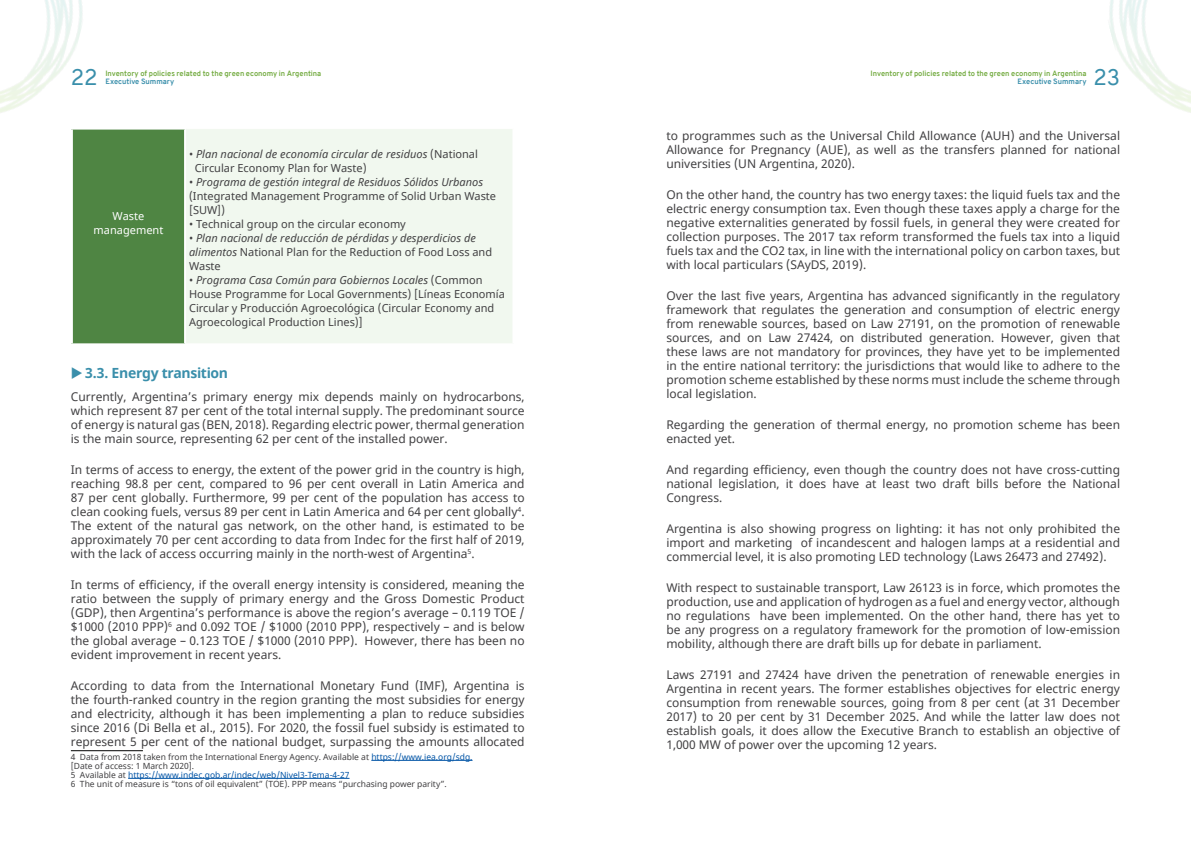
<style>
.page{position:relative;width:1191px;height:842px;background:#fff}
.page>*{position:absolute;margin:0;border:0;box-sizing:border-box;transform-origin:0 0}
.t1{font:22px "Overpass";color:#3a8fab}
.t2{font:700 14px "Noto Sans";letter-spacing:-.025em;color:#3a8fab}
.t3{font:12px/14px "Noto Sans";color:#414042;text-align:justify}
.t4{font:11px/14px "Noto Sans";color:#414042}
.t5{font:italic 11px/14px "Noto Sans";color:#414042}
.t6{font:11px/14px "Noto Sans";color:#fff;text-align:center}
.t7{font:8.5px/9px "Noto Sans";color:#414042}
.t8{font:700 7.5px "Overpass";color:#75ac43}
.t9{font:700 7.5px "Overpass";color:#3a8fab}
.s1{font-style:normal}
.s2{font-style:italic}
.s3{color:#0054a6}
</style>
<div class="page">
<img style="left:1109px;top:0;width:82px;height:113px">
<img style="left:0;top:0;width:83px;height:113px">
<div style="left:72px;top:129px;width:113px;height:215px;background:#4f8543"></div>
<div style="left:185px;top:129px;width:328px;height:215px;background:#f1f8ef"></div>
<hr style="left:512px;top:129px;width:2px;height:214px;background:#fff">
<hr style="left:185px;top:343px;width:329px;height:2px;background:#fff">
<hr style="left:71px;top:130px;width:2px;height:213px;background:#fff">
<hr style="left:184px;top:130px;width:2px;height:213px;background:#fff">
<hr style="left:71px;top:343px;width:114px;height:2px;background:#fff">
<hr style="left:71px;top:128px;width:115px;height:2px;background:#fff">
<hr style="left:71px;top:750px;width:72px;height:1px;background:#000">
<hr style="left:371px;top:760px;width:101px;height:1px;background:#0054a6">
<hr style="left:128px;top:778px;width:221px;height:1px;background:#0054a6">
<h1 class="t1" style="left:71px;top:62px;width:28px">22</h1>
<h1 class="t1" style="left:1093px;top:62px;width:28px">23</h1>
<p class="t8" style="left:105px;top:68px;width:217px">Inventory of policies related to the green economy in Argentina</p>
<p class="t9" style="left:105px;top:76px;width:70px">Executive Summary</p>
<p class="t8" style="left:870px;top:68px;width:217px">Inventory of policies related to the green economy in Argentina</p>
<p class="t9" style="left:1017px;top:76px;width:70px">Executive Summary</p>
<p class="t5" style="left:195px;top:147px;width:285px;text-indent:-6px"><span class="s1">•</span> Plan nacional de economía circular de residuos <span class="s1">(National<br>Circular Economy Plan for Waste)</span></p>
<p class="t4" style="left:189px;top:176px;width:308px">• <span class="s2">Programa de gestión integral de Residuos Sólidos Urbanos </span>(Integrated Management Programme of Solid Urban Waste [SUW])</p>
<p class="t4" style="left:189px;top:218px;width:218px">• Technical group on the circular economy</p>
<p class="t5" style="left:189px;top:231px;width:305px"><span class="s1">•</span> Plan nacional de reducción de pérdidas y desperdicios de alimentos <span class="s1">National Plan for the Reduction of Food Loss and<br>Waste</span></p>
<p class="t4" style="left:189px;top:274px;width:317px">• <span class="s2">Programa Casa Común para Gobiernos Locales</span> (Common House Programme for Local Governments) [Líneas Economía Circular y Producción Agroecológica (Circular Economy and Agroecological Production Lines)]</p>
<p class="t2" style="left:85px;top:363px;width:145px">3.3. Energy transition</p>
<p class="t3" style="left:71px;top:390px;width:455px">Currently, Argentina’s primary energy mix depends mainly on hydrocarbons, which represent 87 per cent of the total internal supply. The predominant source of energy is natural gas (BEN, 2018). Regarding electric power, thermal generation is the main source, representing 62 per cent of the installed power.</p>
<p class="t3" style="left:71px;top:463px;width:455px">In terms of access to energy, the extent of the power grid in the country is high, reaching 98.8 per cent, compared to 96 per cent overall in Latin America and 87 per cent globally. Furthermore, 99 per cent of the population has access to clean cooking fuels, versus 89 per cent in Latin America and 64 per cent globally<sup>4</sup>.<br>The extent of the natural gas network, on the other hand, is estimated to be approximately 70 per cent according to data from Indec for the first half of 2019, with the lack of access occurring mainly in the north-west of Argentina<sup>5</sup>.</p>
<p class="t3" style="left:71px;top:578px;width:455px">In terms of efficiency, if the overall energy intensity is considered, meaning the ratio between the supply of primary energy and the Gross Domestic Product (GDP), then Argentina’s performance is above the region’s average – 0.119 TOE / $1000 (2010 PPP)<sup>6</sup> and 0.092 TOE / $1000 (2010 PPP), respectively – and is below the global average – 0.123 TOE / $1000 (2010 PPP). However, there has been no evident improvement in recent years.</p>
<p class="t3" style="left:71px;top:679px;width:455px">According to data from the International Monetary Fund (IMF), Argentina is the fourth-ranked country in the region granting the most subsidies for energy and electricity, although it has been implementing a plan to reduce subsidies since 2016 (Di Bella et al., 2015). For 2020, the fossil fuel subsidy is estimated to represent 5 per cent of the national budget, surpassing the amounts allocated</p>
<p class="t7" style="left:71px;top:752px;width:403px">4 Data from 2018 taken from the International Energy Agency. Available at <span class="s3">https://www.iea.org/sdg. </span>[Date of access: 1 March 2020].<br>5 Available at <span class="s3">https://www.indec.gob.ar/indec/web/Nivel3-Tema-4-27<br></span>6 The unit of measure is “tons of oil equivalent” (TOE). PPP means “purchasing power parity”.</p>
<p class="t6" style="left:94px;top:209px;width:71px">Waste management</p>
<p class="t3" style="left:666px;top:129px;width:455px">to programmes such as the Universal Child Allowance (AUH) and the Universal Allowance for Pregnancy (AUE), as well as the transfers planned for national universities (UN Argentina, 2020).</p>
<p class="t3" style="left:666px;top:188px;width:455px">On the other hand, the country has two energy taxes: the liquid fuels tax and the electric energy consumption tax. Even though these taxes apply a charge for the negative externalities generated by fossil fuels, in general they were created for collection purposes. The 2017 tax reform transformed the fuels tax into a liquid fuels tax and the CO2 tax, in line with the international policy on carbon taxes, but with local particulars (SAyDS, 2019).</p>
<p class="t3" style="left:666px;top:289px;width:455px">Over the last five years, Argentina has advanced significantly in the regulatory framework that regulates the generation and consumption of electric energy from renewable sources, based on Law 27191, on the promotion of renewable sources, and on Law 27424, on distributed generation. However, given that these laws are not mandatory for provinces, they have yet to be implemented in the entire national territory: the jurisdictions that would like to adhere to the promotion scheme established by these norms must include the scheme through local legislation.</p>
<p class="t3" style="left:666px;top:418px;width:455px">Regarding the generation of thermal energy, no promotion scheme has been enacted yet.</p>
<p class="t3" style="left:666px;top:463px;width:455px">And regarding efficiency, even though the country does not have cross-cutting national legislation, it does have at least two draft bills before the National Congress.</p>
<p class="t3" style="left:666px;top:522px;width:455px">Argentina is also showing progress on lighting: it has not only prohibited the import and marketing of incandescent and halogen lamps at a residential and commercial level, it is also promoting LED technology (Laws 26473 and 27492).</p>
<p class="t3" style="left:666px;top:581px;width:455px">With respect to sustainable transport, Law 26123 is in force, which promotes the production, use and application of hydrogen as a fuel and energy vector, although no regulations have been implemented. On the other hand, there has yet to be any progress on a regulatory framework for the promotion of low-emission mobility, although there are draft bills up for debate in parliament.</p>
<p class="t3" style="left:666px;top:668px;width:455px">Laws 27191 and 27424 have driven the penetration of renewable energies in Argentina in recent years. The former establishes objectives for electric energy consumption from renewable sources, going from 8 per cent (at 31 December 2017) to 20 per cent by 31 December 2025. And while the latter law does not establish goals, it does allow the Executive Branch to establish an objective of 1,000 MW of power over the upcoming 12 years.</p>
</div>
